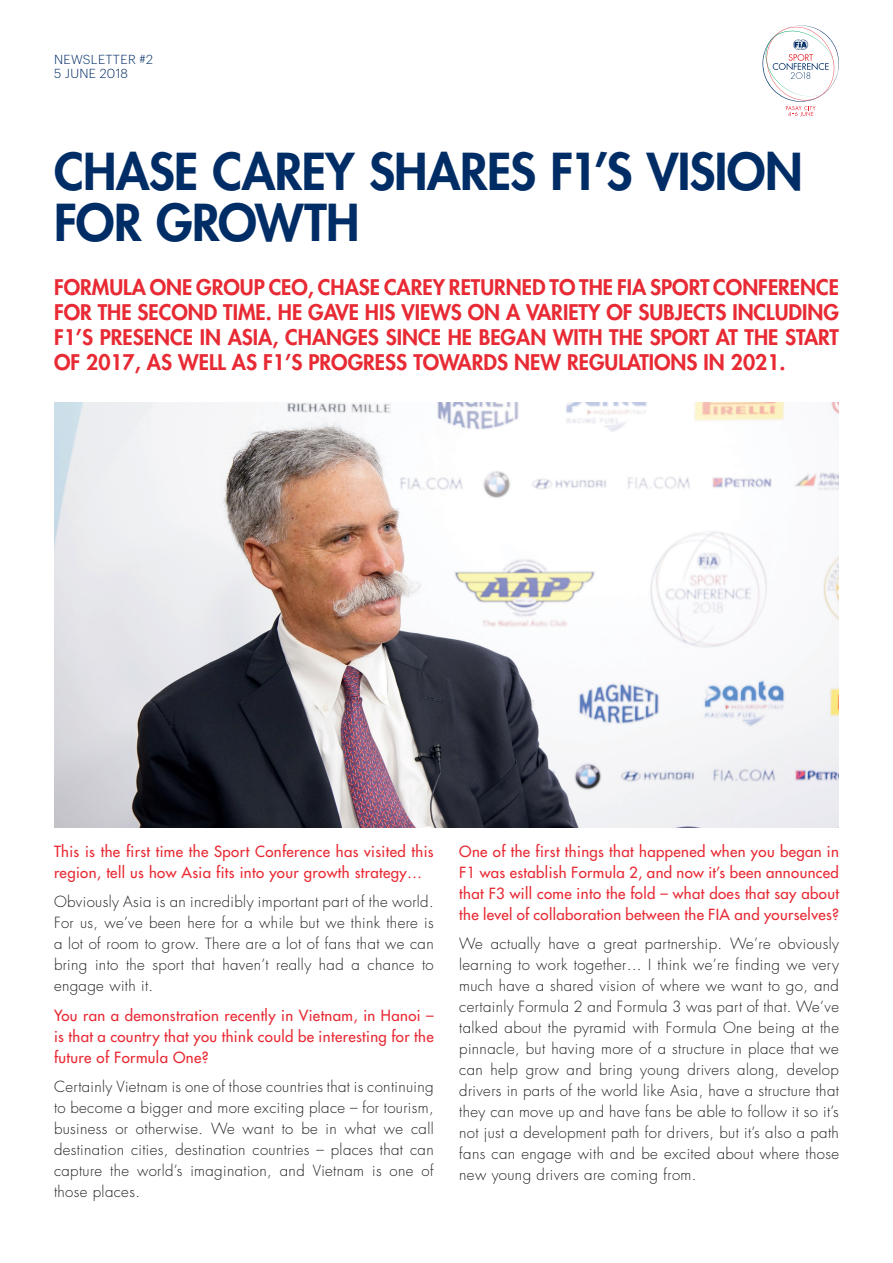
<style>
.page{position:relative;width:893px;height:1263px;background:#fff}
.page>*{position:absolute;margin:0;border:0;box-sizing:border-box;transform-origin:0 0}
.t1{font:800 49.5px/51.4px "Futura Std";letter-spacing:-.01em;color:#002d66}
.t2{font:800 21px/25.2px "Futura Std";color:#e82a34;text-align:justify}
.t3{font:300 15px/21px "Futura Std";letter-spacing:.025em;color:#231f20;text-align:justify}
.t4{font:500 15px/21px "Futura Std";letter-spacing:.025em;color:#e82a34;text-align:justify}
.t5{font:300 12.75px/13px "Graphik";letter-spacing:.025em;color:#002d66}
</style>
<div class="page">
<svg style="left:762px;top:25px;width:77px;height:91px"></svg>
<img style="left:54px;top:403px;width:785px;height:424px">
<p class="t5" style="left:54px;top:52px;width:101px">NEWSLETTER #2<br>5 JUNE 2018</p>
<h1 class="t1" style="left:54px;top:146px;width:750px">CHASE CAREY SHARES F1’S VISION<br>FOR GROWTH</h1>
<p class="t2" style="left:54px;top:274px;width:786px">FORMULA ONE GROUP CEO, CHASE CAREY RETURNED TO THE FIA SPORT CONFERENCE FOR THE SECOND TIME. HE GAVE HIS VIEWS ON A VARIETY OF SUBJECTS INCLUDING F1’S PRESENCE IN ASIA, CHANGES SINCE HE BEGAN WITH THE SPORT AT THE START OF 2017, AS WELL AS F1’S PROGRESS TOWARDS NEW REGULATIONS IN 2021.</p>
<p class="t4" style="left:54px;top:840px;width:381px">This is the first time the Sport Conference has visited this region, tell us how Asia fits into your growth strategy…</p>
<p class="t3" style="left:54px;top:891px;width:381px">Obviously Asia is an incredibly important part of the world.<br>For us, we’ve been here for a while but we think there is a lot of room to grow. There are a lot of fans that we can bring into the sport that haven’t really had a chance to engage with it.</p>
<p class="t4" style="left:54px;top:1004px;width:381px">You ran a demonstration recently in Vietnam, in Hanoi – is that a country that you think could be interesting for the future of Formula One?</p>
<p class="t3" style="left:54px;top:1076px;width:381px">Certainly Vietnam is one of those countries that is continuing to become a bigger and more exciting place – for tourism, business or otherwise. We want to be in what we call destination cities, destination countries – places that can capture the world’s imagination, and Vietnam is one of those places.</p>
<p class="t4" style="left:459px;top:840px;width:381px">One of the first things that happened when you began in F1 was establish Formula 2, and now it’s been announced that F3 will come into the fold – what does that say about the level of collaboration between the FIA and yourselves?</p>
<p class="t3" style="left:459px;top:933px;width:381px">We actually have a great partnership. We’re obviously learning to work together… I think we’re finding we very much have a shared vision of where we want to go, and certainly Formula 2 and Formula 3 was part of that. We’ve talked about the pyramid with Formula One being at the pinnacle, but having more of a structure in place that we can help grow and bring young drivers along, develop drivers in parts of the world like Asia, have a structure that they can move up and have fans be able to follow it so it’s not just a development path for drivers, but it’s also a path fans can engage with and be excited about where those new young drivers are coming from.</p>
</div>
